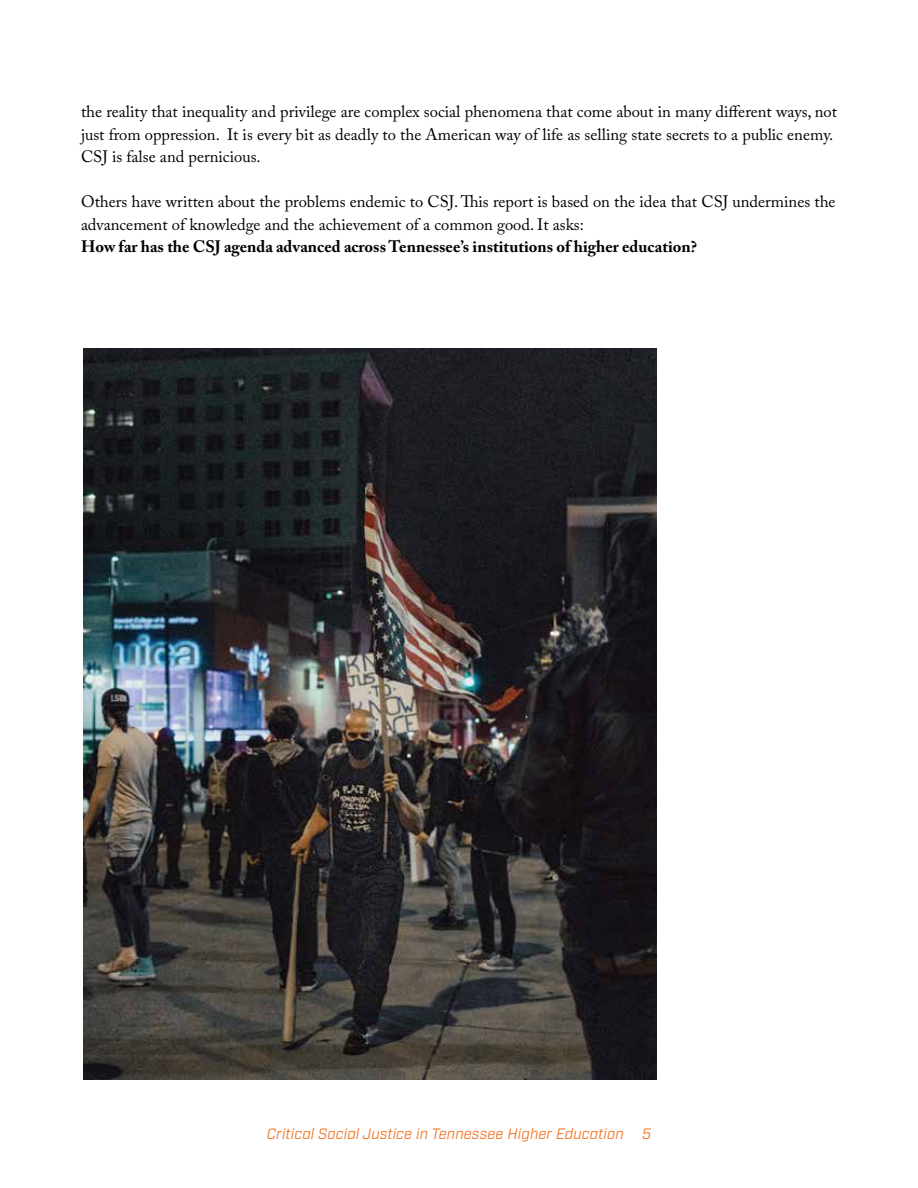
<style>
.page{position:relative;width:918px;height:1188px;background:#fff}
.page>*{position:absolute;margin:0;border:0;box-sizing:border-box;transform-origin:0 0}
.t1{font:16.5px/22.5px "Adobe Caslon Pro";color:#000}
.t2{font:700 16.5px "Adobe Caslon Pro";color:#000}
.t3{font:italic 15px "Industry";letter-spacing:.01em;color:#f37321}
</style>
<div class="page">
<img style="left:84px;top:349px;width:573px;height:731px">
<p class="t1" style="left:81px;top:100px;width:758px">the reality that inequality and privilege are complex social phenomena that come about in many different ways, not just from oppression. It is every bit as deadly to the American way of life as selling state secrets to a public enemy.<br>CSJ is false and pernicious.</p>
<p class="t1" style="left:81px;top:190px;width:756px">Others have written about the problems endemic to CSJ. This report is based on the idea that CSJ undermines the advancement of knowledge and the achievement of a common good. It asks:</p>
<p class="t2" style="left:81px;top:237px;width:618px">How far has the CSJ agenda advanced across Tennessee’s institutions of higher education?</p>
<p class="t3" style="left:267px;top:1125px;width:386px">Critical Social Justice in Tennessee Higher Education 5</p>
</div>
